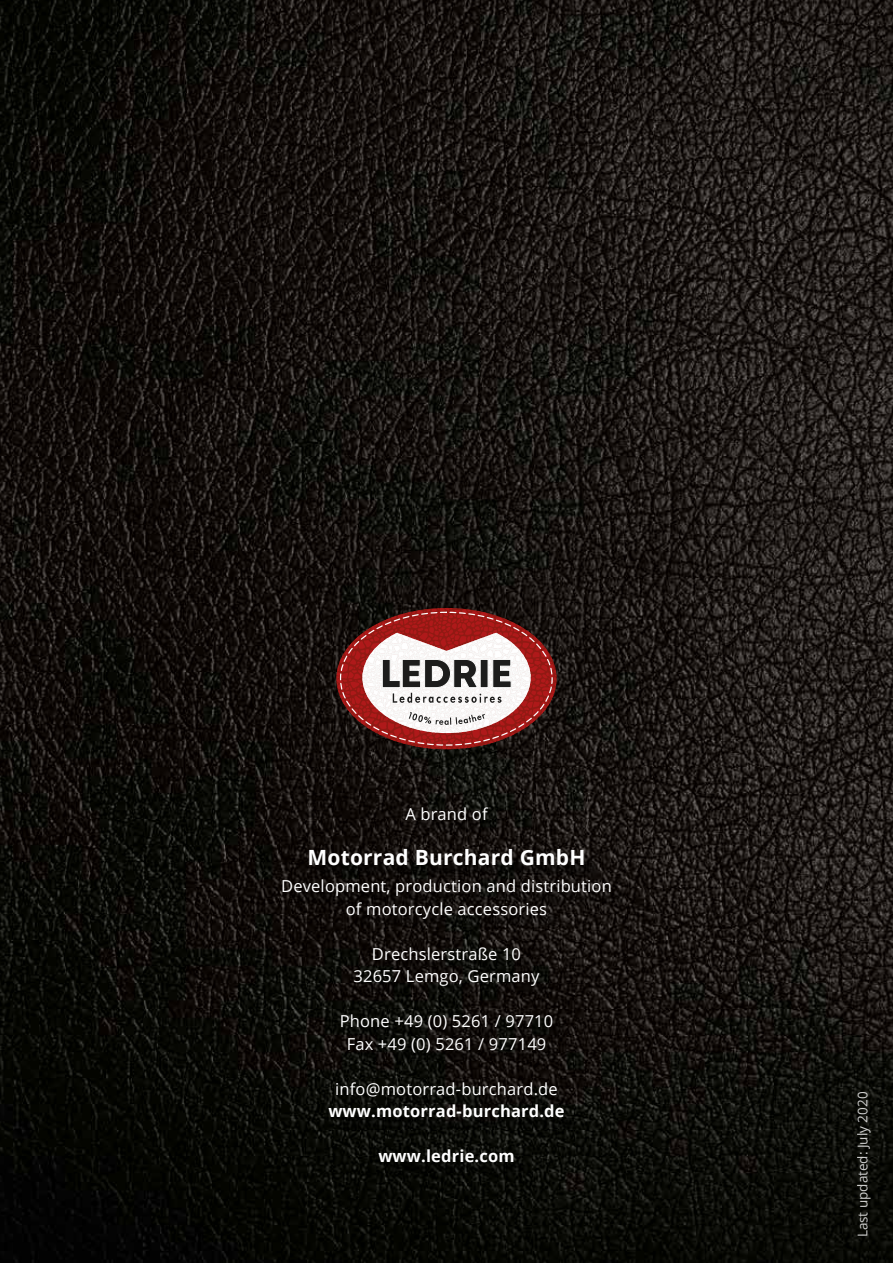
<style>
.page{position:relative;width:893px;height:1263px;background:#fff}
.page>*{position:absolute;margin:0;border:0;box-sizing:border-box;transform-origin:0 0}
.t1{font:700 21px "Open Sans";letter-spacing:.01em;color:#fff}
.t2{font:16.5px/22.5px "Open Sans";letter-spacing:.01em;color:#fff;text-align:center}
.t3{font:700 16.5px "Open Sans";letter-spacing:.01em;color:#fff}
.t4{font:13.5px "Open Sans";color:#fff}
</style>
<div class="page">
<img style="left:0;top:0;width:893px;height:1263px">
<div style="left:285px;top:810px;width:344px;height:370px;background:#000;opacity:.75"></div>
<svg style="left:337px;top:608px;width:219px;height:141px"></svg>
<p class="t2" style="left:405px;top:802px;width:84px">A brand of</p>
<p class="t1" style="left:307px;top:842px;width:280px">Motorrad Burchard GmbH</p>
<p class="t2" style="left:281px;top:874px;width:332px">Development, production and distribution of motorcycle accessories</p>
<p class="t2" style="left:353px;top:942px;width:188px">Drechslerstraße 10<br>32657 Lemgo, Germany</p>
<p class="t2" style="left:340px;top:1009px;width:215px">Phone +49 (0) 5261 / 97710<br>Fax +49 (0) 5261 / 977149</p>
<p class="t2" style="left:335px;top:1077px;width:224px">info@motorrad-burchard.de</p>
<p class="t3" style="left:328px;top:1099px;width:238px">www.motorrad-burchard.de</p>
<p class="t3" style="left:378px;top:1144px;width:138px">www.ledrie.com</p>
<p class="t4" style="left:853px;top:1237px;width:147px;rotate:-90deg">Last updated: July 2020</p>
</div>
